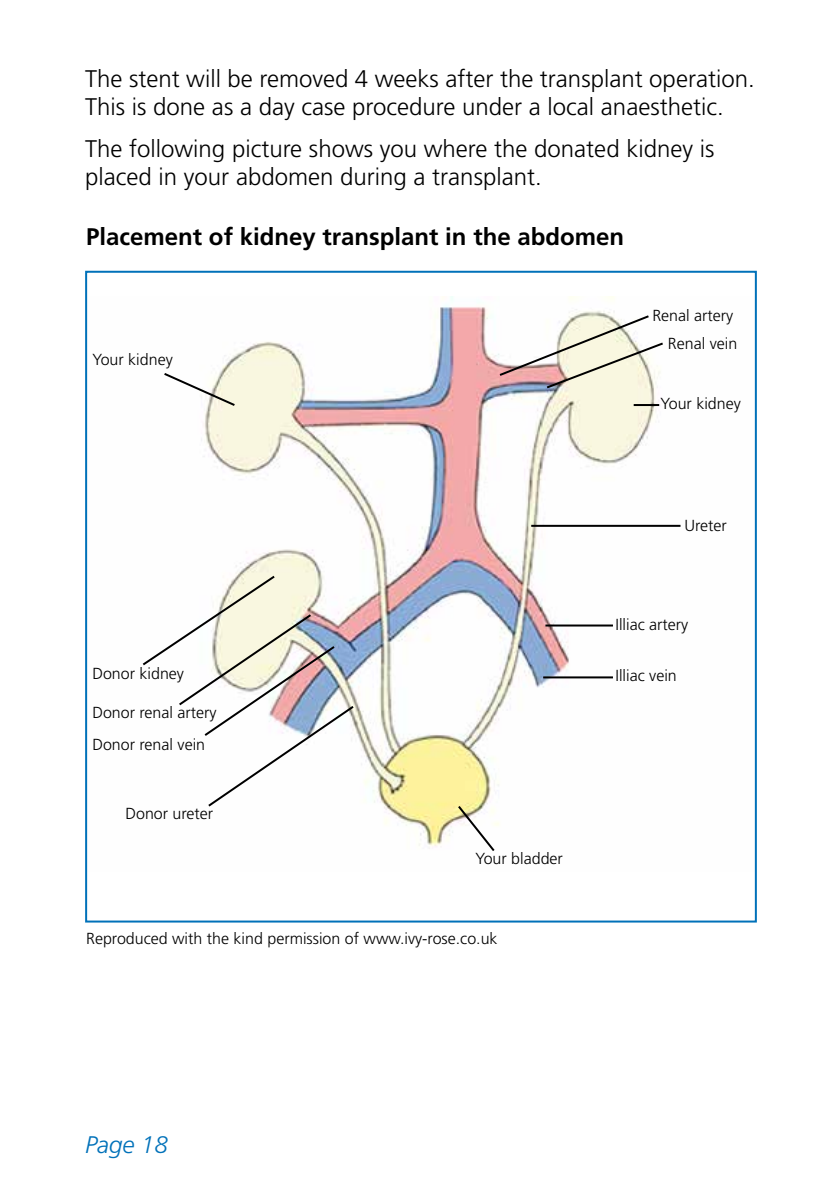
<style>
.page{position:relative;width:840px;height:1191px;background:#fff}
.page>*{position:absolute;margin:0;border:0;box-sizing:border-box;transform-origin:0 0}
.t1{font:300 24px/28px "Frutiger";color:#000}
.t2{font:700 24px "Frutiger";color:#000}
.t3{font:italic 300 24px "Frutiger";color:#0071b9}
.t4{font:300 16px "Frutiger";color:#000}
</style>
<div class="page">
<img style="left:201px;top:297px;width:480px;height:550px">
<hr style="left:531px;top:525px;width:149px;height:2px;background:#000">
<hr style="left:545px;top:624px;width:67px;height:2px;background:#000">
<hr style="left:543px;top:676px;width:69px;height:2px;background:#000">
<svg style="left:142px;top:574px;width:213px;height:234px"></svg>
<svg style="left:164px;top:371px;width:73px;height:37px"></svg>
<svg style="left:497px;top:314px;width:167px;height:76px"></svg>
<hr style="left:633px;top:404px;width:25px;height:2px;background:#000">
<svg style="left:456px;top:803px;width:40px;height:48px"></svg>
<p class="t1" style="left:85px;top:65px;width:670px">The stent will be removed 4 weeks after the transplant operation.<br>This is done as a day case procedure under a local anaesthetic.</p>
<p class="t1" style="left:85px;top:135px;width:630px">The following picture shows you where the donated kidney is placed in your abdomen during a transplant.</p>
<p class="t2" style="left:86px;top:223px;width:539px">Placement of kidney transplant in the abdomen</p>
<p class="t4" style="left:92px;top:350px;width:82px">Your kidney</p>
<p class="t4" style="left:652px;top:306px;width:82px">Renal artery</p>
<p class="t4" style="left:667px;top:334px;width:71px">Renal vein</p>
<p class="t4" style="left:660px;top:394px;width:82px">Your kidney</p>
<p class="t4" style="left:684px;top:516px;width:44px">Ureter</p>
<p class="t4" style="left:92px;top:664px;width:93px">Donor kidney</p>
<p class="t4" style="left:92px;top:703px;width:126px">Donor renal artery</p>
<p class="t4" style="left:92px;top:735px;width:114px">Donor renal vein</p>
<p class="t4" style="left:125px;top:804px;width:89px">Donor ureter</p>
<p class="t4" style="left:475px;top:849px;width:89px">Your bladder</p>
<p class="t4" style="left:86px;top:929px;width:413px">Reproduced with the kind permission of www.ivy-rose.co.uk</p>
<p class="t4" style="left:615px;top:615px;width:74px">Illiac artery</p>
<p class="t4" style="left:615px;top:666px;width:63px">Illiac vein</p>
<p class="t3" style="left:85px;top:1131px;width:84px">Page 18</p>
</div>
